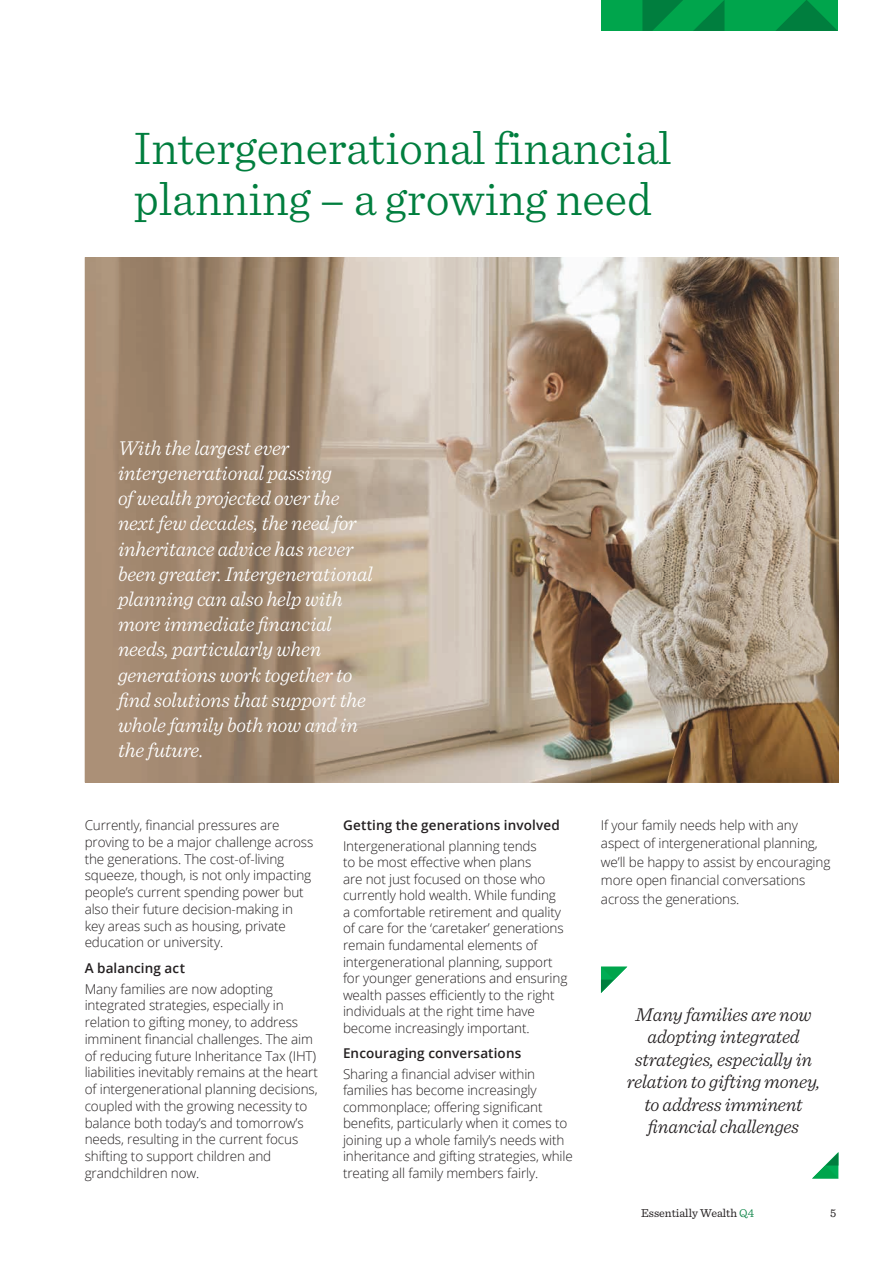
<style>
.page{position:relative;width:893px;height:1263px;background:#fff}
.page>*{position:absolute;margin:0;border:0;box-sizing:border-box;transform-origin:0 0}
.t1{font:300 48px/51px "Sentinel";color:#007e3e}
.t2{font:italic 300 21px/25.2px "Sentinel";letter-spacing:-.01em;color:#fff}
.t3{font:italic 300 19.5px/22.5px "Sentinel";letter-spacing:-.01em;color:#231f20;text-align:center}
.t4{font:300 13.5px/16.8px "Open Sans";letter-spacing:-.01em;color:#231f20}
.t5{font:600 13.5px "Open Sans";letter-spacing:.01em;color:#231f20}
.t6{font:12px "Sentinel";color:#231f20}
.s1{font-weight:300;color:#007e3e}
</style>
<div class="page">
<div style="left:601px;top:0;width:237px;height:31px;background:#00a54c"></div>
<svg style="left:693px;top:0;width:31px;height:31px"></svg>
<svg style="left:776px;top:0;width:62px;height:31px"></svg>
<svg style="left:642px;top:0;width:41px;height:31px"></svg>
<svg style="left:601px;top:967px;width:26px;height:26px"></svg>
<svg style="left:812px;top:1152px;width:26px;height:27px"></svg>
<img style="left:590px;top:257px;width:248px;height:525px">
<img style="left:85px;top:257px;width:505px;height:525px">
<h1 class="t1" style="left:134px;top:119px;width:539px">Intergenerational financial planning – a growing need</h1>
<p class="t2" style="left:118px;top:434px;width:256px">With the largest ever intergenerational passing<br>of wealth projected over the next few decades, the need for inheritance advice has never been greater. Intergenerational planning can also help with more immediate financial needs, particularly when generations work together to find solutions that support the whole family both now and in the future.</p>
<p class="t4" style="left:85px;top:816px;width:230px">Currently, financial pressures are proving to be a major challenge across the generations. The cost-of-living squeeze, though, is not only impacting people’s current spending power but also their future decision-making in key areas such as housing, private education or university.</p>
<p class="t5" style="left:85px;top:958px;width:102px">A balancing act</p>
<p class="t4" style="left:85px;top:980px;width:235px">Many families are now adopting integrated strategies, especially in relation to gifting money, to address imminent financial challenges. The aim of reducing future Inheritance Tax (IHT) liabilities inevitably remains at the heart of intergenerational planning decisions, coupled with the growing necessity to balance both today’s and tomorrow’s needs, resulting in the current focus shifting to support children and grandchildren now.</p>
<p class="t5" style="left:343px;top:816px;width:218px">Getting the generations involved</p>
<p class="t4" style="left:343px;top:837px;width:226px">Intergenerational planning tends<br>to be most effective when plans<br>are not just focused on those who currently hold wealth. While funding<br>a comfortable retirement and quality of care for the ‘caretaker’ generations remain fundamental elements of intergenerational planning, support for younger generations and ensuring wealth passes efficiently to the right individuals at the right time have become increasingly important.</p>
<p class="t5" style="left:343px;top:1044px;width:180px">Encouraging conversations</p>
<p class="t4" style="left:343px;top:1065px;width:231px">Sharing a financial adviser within families has become increasingly commonplace; offering significant benefits, particularly when it comes to joining up a whole family’s needs with inheritance and gifting strategies, while treating all family members fairly.</p>
<p class="t4" style="left:601px;top:815px;width:231px;line-height:18.5px">If your family needs help with any aspect of intergenerational planning, we’ll be happy to assist by encouraging more open financial conversations across the generations.</p>
<h3 class="t3" style="left:627px;top:1002px;width:195px">Many families are now adopting integrated strategies, especially in relation to gifting money, to address imminent financial challenges</h3>
<p class="t6" style="left:641px;top:1204px;width:115px">Essentially Wealth <span class="s1">Q4</span></p>
<p class="t6" style="left:830px;top:1204px;width:8px">5</p>
</div>
